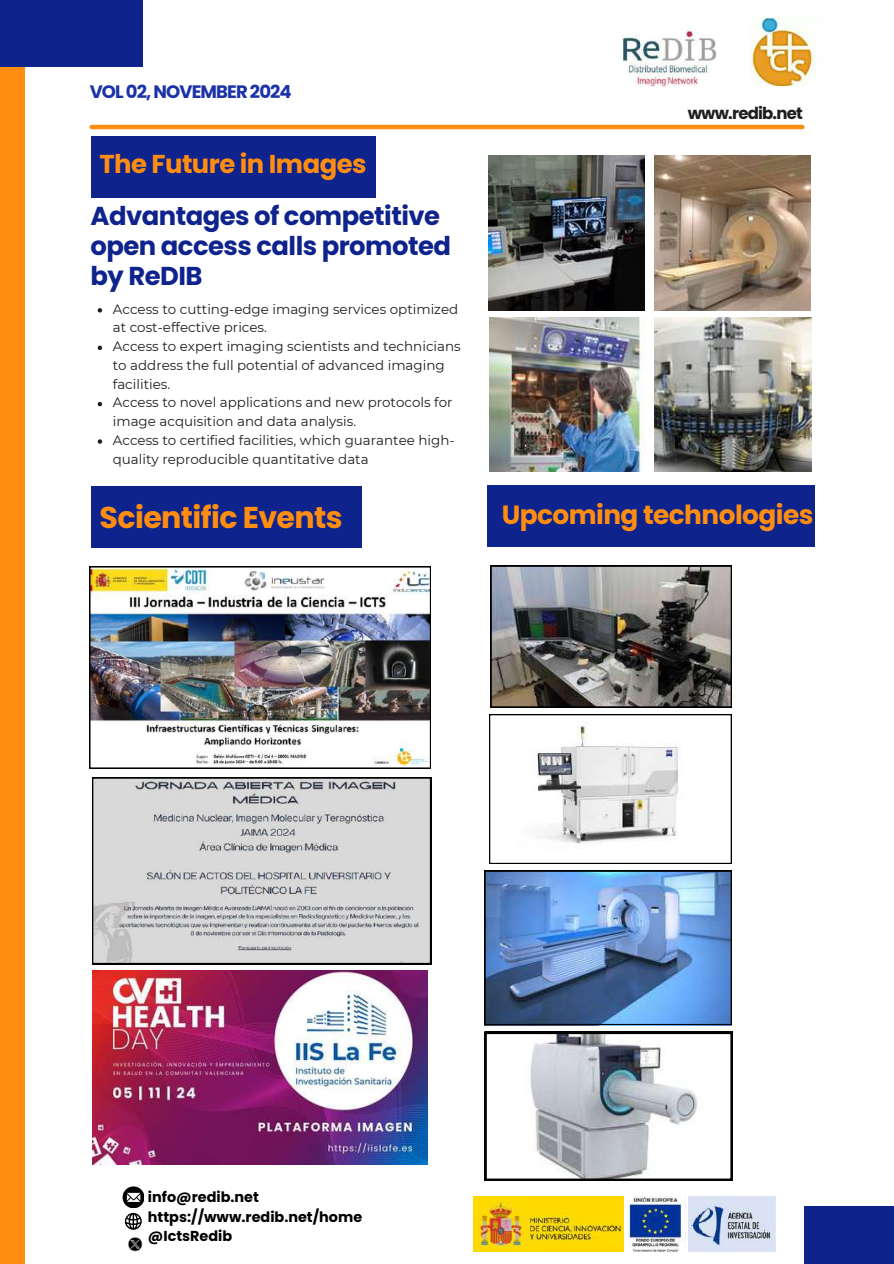
<style>
.page{position:relative;width:894px;height:1264px;background:#fff}
.page>*{position:absolute;margin:0;border:0;box-sizing:border-box;transform-origin:0 0}
.t1{font:700 30px "Poppins";letter-spacing:-.02em;color:#ff8d10}
.t2{font:700 26.25px "Poppins";letter-spacing:-.02em;color:#ff8d10}
.t3{font:700 25.8px/30.2px "Poppins";letter-spacing:-.02em;color:#0f238d}
.t4{font:700 25.8px "Poppins";letter-spacing:-.02em;color:#ff8d10}
.t5{font:700 18px "Poppins";letter-spacing:-.05em;color:#1c32a8}
.t6{font:700 16.5px "Poppins";letter-spacing:-.05em;color:#1e1e1e}
.t7{font:700 14.4px/19.2px "Poppins";color:#000}
.t8{font:13.5px/18.8px "Montserrat";color:#1e1e1e}
</style>
<div class="page">
<div style="left:0;top:0;width:24px;height:1263px;background:#ff8d10"></div>
<img style="left:488px;top:156px;width:156px;height:154px">
<div style="left:0;top:0;width:143px;height:66px;background:#0f238d"></div>
<div style="left:804px;top:1206px;width:89px;height:57px;background:#0f238d"></div>
<hr style="left:92px;top:125px;width:710px;height:4px;background:#ff8d10">
<div style="left:90px;top:136px;width:285px;height:61px;background:#0f238d"></div>
<img style="left:622px;top:22px;width:95px;height:64px">
<img style="left:654px;top:156px;width:156px;height:154px">
<img style="left:654px;top:317px;width:157px;height:155px">
<img style="left:489px;top:317px;width:156px;height:155px">
<svg style="left:92px;top:777px;width:339px;height:187px;background:#c7c8c9"></svg>
<div style="left:90px;top:486px;width:271px;height:62px;background:#0f238d"></div>
<img style="left:89px;top:566px;width:341px;height:202px">
<img style="left:749px;top:17px;width:73px;height:69px;border-radius:6px">
<img style="left:490px;top:565px;width:241px;height:142px">
<img style="left:484px;top:870px;width:247px;height:154px">
<svg style="left:489px;top:714px;width:242px;height:149px"></svg>
<svg style="left:484px;top:1031px;width:248px;height:149px"></svg>
<img style="left:473px;top:1196px;width:150px;height:55px">
<img style="left:688px;top:1196px;width:87px;height:55px">
<img style="left:627px;top:1196px;width:58px;height:55px">
<img style="left:92px;top:970px;width:335px;height:194px">
<svg style="left:98px;top:308px;width:4px;height:4px"></svg>
<svg style="left:98px;top:345px;width:4px;height:5px"></svg>
<svg style="left:98px;top:402px;width:4px;height:4px"></svg>
<svg style="left:98px;top:439px;width:4px;height:5px"></svg>
<div style="left:487px;top:485px;width:327px;height:61px;background:#0f238d"></div>
<img style="left:127px;top:1236px;width:15px;height:15px">
<svg style="left:122px;top:1186px;width:22px;height:43px"></svg>
<h3 class="t5" style="left:90px;top:79px;width:203px">VOL 02, NOVEMBER 2024</h3>
<h3 class="t4" style="left:99px;top:146px;width:268px">The Future in Images</h3>
<h3 class="t3" style="left:90px;top:201px;width:362px">Advantages of competitive open access calls promoted by ReDIB</h3>
<p class="t8" style="left:113px;top:299px;width:349px">Access to cutting-edge imaging services optimized at cost-effective prices.<br>Access to expert imaging scientists and technicians to address the full potential of advanced imaging facilities.<br>Access to novel applications and new protocols for image acquisition and data analysis.<br>Access to certified facilities, which guarantee high&shy;quality reproducible quantitative data</p>
<h1 class="t1" style="left:100px;top:496px;width:244px">Scientific Events</h1>
<p class="t6" style="left:687px;top:102px;width:117px">www.redib.net</p>
<h2 class="t2" style="left:501px;top:496px;width:313px">Upcoming technologies</h2>
<p class="t7" style="left:148px;top:1187px;width:216px">info@redib.net https://www.redib.net/home @IctsRedib</p>
</div>
